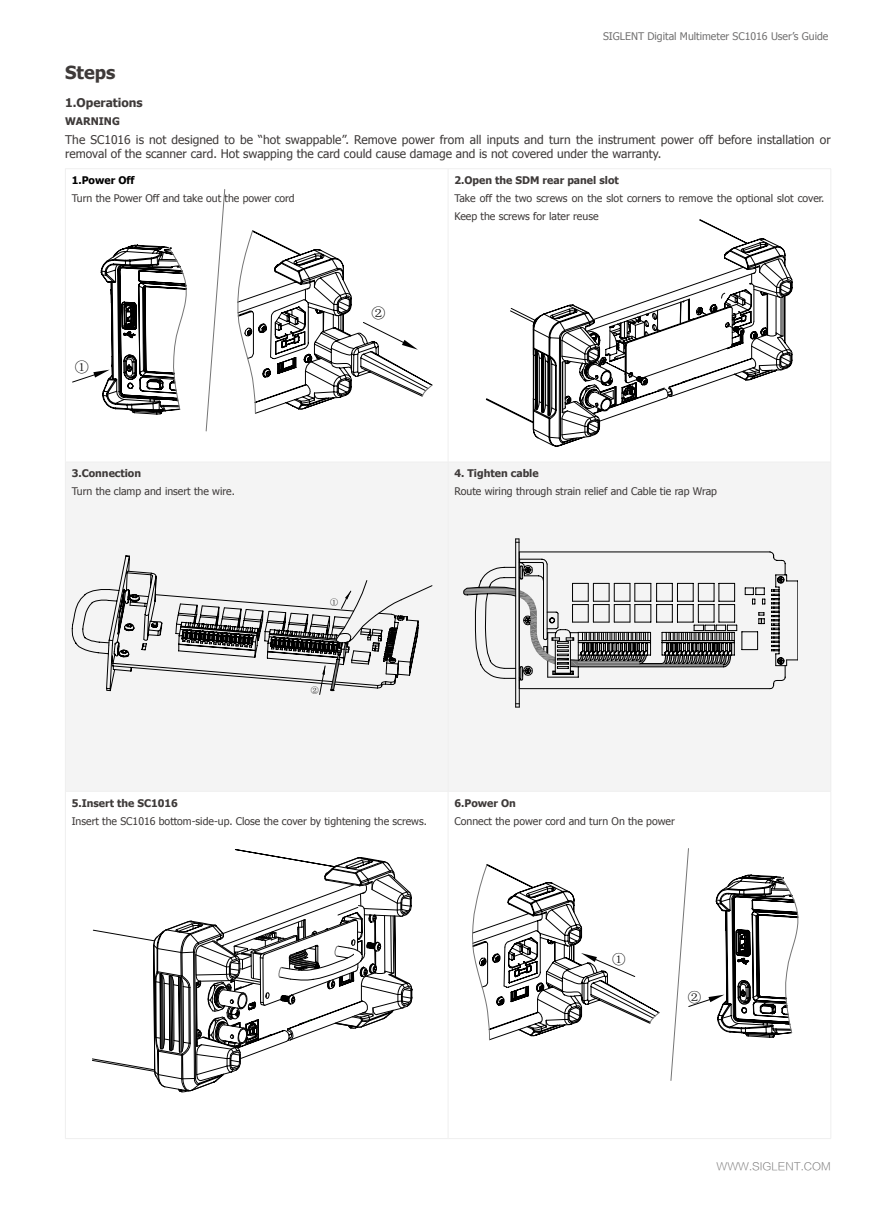
<style>
.page{position:relative;width:893px;height:1212px;background:#fff}
.page>*{position:absolute;margin:0;border:0;box-sizing:border-box;transform-origin:0 0}
.t1{font:700 18px "Tahoma";color:#3e3a39}
.t2{font:14.1px "Sim Sun";color:#000}
.t3{font:13.5px "Sim Sun";color:#000}
.t4{font:12px/14.4px "Tahoma";color:#3e3a39}
.t5{font:700 12px "Tahoma";color:#3e3a39}
.t6{font:10.5px/18px "Tahoma";color:#3e3a39}
.t7{font:700 10.5px "Tahoma";color:#3e3a39}
.t8{font:10.5px "Tahoma";color:#727171}
.t9{font:10.5px "FZLTKHK GBK1 0";color:#727171}
.t10{font:700 10.5px "Tahoma";color:#000}
.t11{font:7.95px "Sim Sun";color:#000}
</style>
<div class="page">
<div style="left:418px;top:463px;width:412px;height:328px;background:#f4f4f4"></div>
<hr style="left:448px;top:169px;width:1px;height:293px;background:#efefef">
<hr style="left:65px;top:462px;width:383px;height:1px;background:#efefef">
<hr style="left:448px;top:462px;width:383px;height:1px;background:#efefef">
<hr style="left:448px;top:462px;width:1px;height:329px;background:#efefef">
<hr style="left:65px;top:791px;width:383px;height:1px;background:#efefef">
<hr style="left:448px;top:791px;width:383px;height:1px;background:#efefef">
<hr style="left:448px;top:791px;width:1px;height:347px;background:#efefef">
<hr style="left:65px;top:168px;width:383px;height:1px;background:#efefef">
<hr style="left:448px;top:168px;width:383px;height:1px;background:#efefef">
<hr style="left:830px;top:169px;width:1px;height:293px;background:#efefef">
<hr style="left:830px;top:462px;width:1px;height:329px;background:#efefef">
<hr style="left:65px;top:1138px;width:383px;height:1px;background:#efefef">
<hr style="left:448px;top:1138px;width:383px;height:1px;background:#efefef">
<svg style="left:486px;top:239px;width:306px;height:207px"></svg>
<svg style="left:155px;top:189px;width:263px;height:602px"></svg>
<div style="left:155px;top:469px;width:264px;height:86px;background:#f4f4f4"></div>
<svg style="left:155px;top:555px;width:277px;height:140px"></svg>
<div style="left:464px;top:689px;width:252px;height:18px;background:#f4f4f4"></div>
<svg style="left:463px;top:539px;width:335px;height:150px"></svg>
<svg style="left:65px;top:169px;width:90px;height:903px"></svg>
<svg style="left:92px;top:849px;width:321px;height:243px"></svg>
<svg style="left:716px;top:665px;width:115px;height:473px"></svg>
<svg style="left:671px;top:848px;width:127px;height:233px"></svg>
<svg style="left:472px;top:864px;width:187px;height:176px"></svg>
<p class="t8" style="left:603px;top:29px;width:227px">SIGLENT Digital Multimeter SC1016 User’s Guide</p>
<h1 class="t1" style="left:65px;top:60px;width:52px">Steps</h1>
<p class="t5" style="left:65px;top:94px;width:79px">1.Operations</p>
<p class="t7" style="left:65px;top:114px;width:56px">WARNING</p>
<p class="t4" style="left:65px;top:132px;width:767px">The SC1016 is not designed to be “hot swappable”. Remove power from all inputs and turn the instrument power off before installation or removal of the scanner card. Hot swapping the card could cause damage and is not covered under the warranty.</p>
<p class="t10" style="left:72px;top:173px;width:64px">1.Power Off</p>
<p class="t6" style="left:72px;top:189px;width:224px">Turn the Power Off and take out the power cord</p>
<p class="t7" style="left:454px;top:173px;width:166px">2.Open the SDM rear panel slot</p>
<p class="t6" style="left:454px;top:189px;width:371px">Take off the two screws on the slot corners to remove the optional slot cover.<br>Keep the screws for later reuse</p>
<h2 class="t2" style="left:75px;top:360px;width:16px">①</h2>
<p class="t7" style="left:72px;top:466px;width:71px">3.Connection</p>
<p class="t6" style="left:72px;top:482px;width:165px">Turn the clamp and insert the wire.</p>
<h2 class="t2" style="left:372px;top:306px;width:16px">②</h2>
<p class="t11" style="left:330px;top:598px;width:10px">①</p>
<p class="t11" style="left:311px;top:686px;width:10px">②</p>
<p class="t7" style="left:454px;top:466px;width:86px">4. Tighten cable</p>
<p class="t6" style="left:454px;top:482px;width:264px">Route wiring through strain relief and Cable tie rap Wrap</p>
<p class="t7" style="left:72px;top:795px;width:108px">5.Insert the SC1016</p>
<p class="t6" style="left:72px;top:811px;width:357px">Insert the SC1016 bottom-side-up. Close the cover by tightening the screws.</p>
<p class="t7" style="left:454px;top:795px;width:63px">6.Power On</p>
<p class="t6" style="left:454px;top:811px;width:222px">Connect the power cord and turn On the power</p>
<p class="t3" style="left:612px;top:952px;width:15px">①</p>
<p class="t3" style="left:688px;top:990px;width:15px">②</p>
<p class="t9" style="left:716px;top:1160px;width:116px">WWW.SIGLENT.COM</p>
</div>
